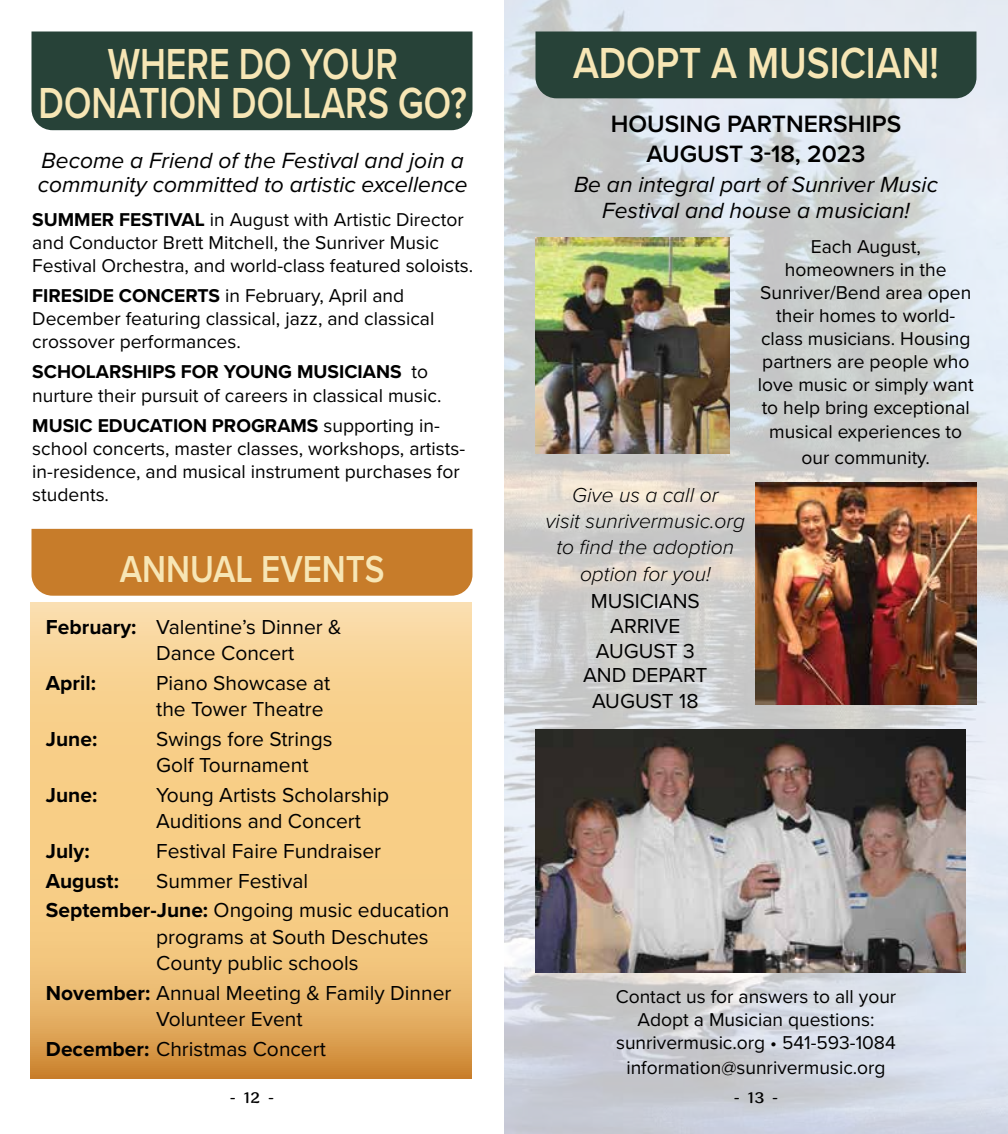
<style>
.page{position:relative;width:1008px;height:1134px;background:#fff}
.page>*{position:absolute;margin:0;border:0;box-sizing:border-box;transform-origin:0 0}
.t1{font:600 44.98px/38.5px "Proxima Nova";color:#f7e6b5;text-align:center;scale:.79 1}
.t2{font:600 44.98px "Proxima Nova";color:#f7e6b5;scale:.85 1}
.t3{font:600 38.85px "Proxima Nova";color:#f7e6b5;scale:.85 1}
.t4{font:600 24.5px/29.8px "Proxima Nova";color:#000;text-align:center}
.t5{font:italic 22.75px/26.2px "Proxima Nova";color:#000;text-align:center}
.t6{font:21px/26.2px "Proxima Nova";color:#000}
.t7{font:italic 300 21px/26.2px "Proxima Nova";color:#000;text-align:center}
.t8{font:700 21px "Proxima Nova";color:#000}
.t9{font:19.25px/23.1px "Proxima Nova";color:#000}
.t10{font:17.5px "Sirenia";color:#000}
.s1{font-weight:700}
</style>
<div class="page">
<svg style="left:31px;top:602px;width:441px;height:477px;background:#f2c680"></svg>
<div style="left:32px;top:32px;width:440px;height:98px;background:#274238"></div>
<div style="left:32px;top:529px;width:440px;height:67px;background:#c77c2a"></div>
<img style="left:504px;top:0;width:504px;height:1134px">
<div style="left:536px;top:32px;width:440px;height:66px;background:#274238"></div>
<img style="left:755px;top:483px;width:221px;height:222px">
<img style="left:536px;top:730px;width:430px;height:242px">
<img style="left:536px;top:238px;width:193px;height:216px">
<h1 class="t1" style="left:39px;top:44px;width:544px">WHERE DO YOUR<br>DONATION DOLLARS GO?</h1>
<h1 class="t2" style="left:573px;top:30px;width:432px">ADOPT A MUSICIAN!</h1>
<p class="t4" style="left:611px;top:108px;width:292px">HOUSING PARTNERSHIPS<br>AUGUST 3-18, 2023</p>
<p class="t5" style="left:574px;top:170px;width:365px">Be an integral part of Sunriver Music<br>Festival and house a musician!</p>
<p class="t5" style="left:38px;top:147px;width:431px;line-height:24.5px;text-align:left">Become a Friend of the Festival and join a community committed to artistic excellence</p>
<p class="t9" style="left:32px;top:207px;width:443px"><span class="s1">SUMMER FESTIVAL</span> in August with Artistic Director and Conductor Brett Mitchell, the Sunriver Music<br>Festival Orchestra, and world-class featured soloists.</p>
<p class="t9" style="left:32px;top:283px;width:404px"><span class="s1">FIRESIDE CONCERTS</span> in February, April and<br>December featuring classical, jazz, and classical crossover performances.</p>
<p class="t9" style="left:32px;top:360px;width:411px"><span class="s1">SCHOLARSHIPS FOR YOUNG MUSICIANS</span> to nurture their pursuit of careers in classical music.</p>
<p class="t9" style="left:32px;top:413px;width:434px"><span class="s1">MUSIC EDUCATION PROGRAMS</span> supporting in&shy;school concerts, master classes, workshops, artists&shy;in-residence, and musical instrument purchases for students.</p>
<p class="t9" style="left:758px;top:234px;width:218px;text-align:center">Each August, homeowners in the<br>Sunriver/Bend area open their homes to world&shy;class musicians. Housing partners are people who love music or simply want to help bring exceptional musical experiences to</p>
<p class="t9" style="left:802px;top:445px;width:130px">our community.</p>
<p class="t7" style="left:546px;top:480px;width:201px">Give us a call or<br>visit sunrivermusic.org to find the adoption option for you!</p>
<p class="t6" style="left:583px;top:588px;width:126px;line-height:25px;text-align:center">MUSICIANS<br>ARRIVE<br>AUGUST 3<br>AND DEPART<br>AUGUST 18</p>
<h2 class="t3" style="left:120px;top:540px;width:313px">ANNUAL EVENTS</h2>
<p class="t6" style="left:156px;top:613px;width:187px;text-indent:-110px"><span class="s1">February:</span> Valentine’s Dinner &amp;<br>Dance Concert</p>
<p class="t8" style="left:46px;top:667px;width:52px">April:</p>
<p class="t6" style="left:156px;top:669px;width:176px">Piano Showcase at the Tower Theatre</p>
<p class="t8" style="left:46px;top:723px;width:53px">June:</p>
<p class="t6" style="left:156px;top:725px;width:178px">Swings fore Strings<br>Golf Tournament</p>
<p class="t8" style="left:46px;top:779px;width:53px">June:</p>
<p class="t6" style="left:156px;top:781px;width:235px">Young Artists Scholarship<br>Auditions and Concert</p>
<p class="t8" style="left:46px;top:835px;width:45px">July:</p>
<p class="t6" style="left:156px;top:837px;width:227px">Festival Faire Fundraiser</p>
<p class="t8" style="left:46px;top:865px;width:75px">August:</p>
<p class="t6" style="left:46px;top:865px;width:405px;line-height:29.8px;text-indent:110px">Summer Festival<br><span class="s1">September-June:</span> Ongoing music education</p>
<p class="t6" style="left:156px;top:922px;width:274px">programs at South Deschutes<br>County public schools</p>
<p class="t6" style="left:156px;top:978px;width:297px;text-indent:-110px"><span class="s1">November:</span> Annual Meeting &amp; Family Dinner<br>Volunteer Event</p>
<p class="t6" style="left:46px;top:1035px;width:281px"><span class="s1">December:</span> Christmas Concert</p>
<p class="t9" style="left:616px;top:984px;width:282px;text-align:center">Contact us for answers to all your<br>Adopt a Musician questions: sunrivermusic.org • 541-593-1084</p>
<p class="t9" style="left:626px;top:1055px;width:261px">information@sunrivermusic.org</p>
<p class="t10" style="left:230px;top:1087px;width:46px">- 12 -</p>
<p class="t10" style="left:734px;top:1087px;width:46px">- 13 -</p>
</div>
